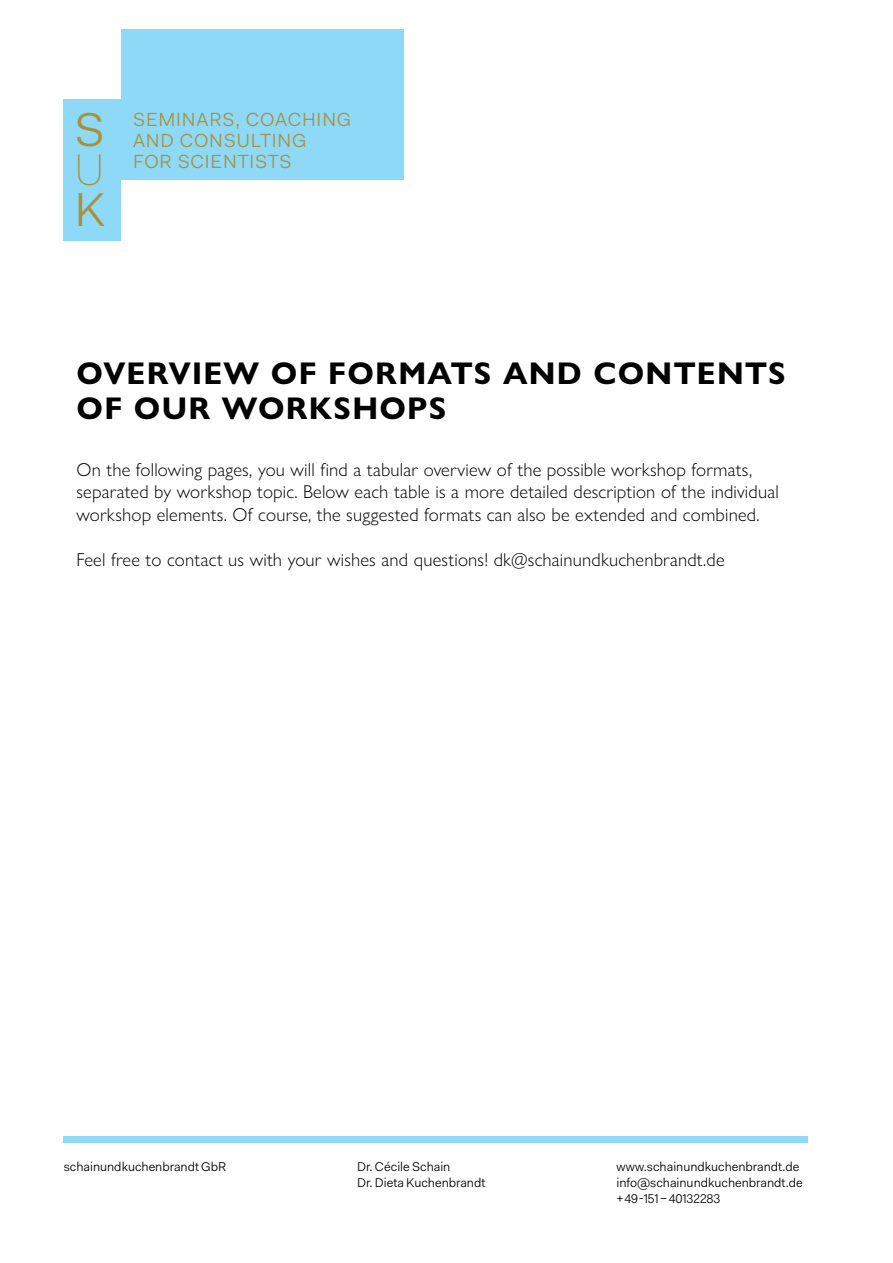
<style>
.page{position:relative;width:893px;height:1263px;background:#fff}
.page>*{position:absolute;margin:0;border:0;box-sizing:border-box;transform-origin:0 0}
.t1{font:47.7px "Fakt Pro Blond";color:#a89138}
.t2{font:100 44.4px "Fakt Pro";color:#a89138}
.GILL_TAB_ÜBER_21{font:700 31.5px/34.5px "Gill Sans Nova";letter-spacing:.04em;color:#000}
.t3{font:19.05px/21.1px "Fakt Pro Blond";letter-spacing:.045em;color:#a89138}
.Gill_CV_OHNE{font:300 18.75px/22.5px "Gill Sans Nova";letter-spacing:.01em;color:#000}
.t4{font:12.75px/15.8px "Fakt Pro Blond";color:#000}
</style>
<div class="page">
<div style="left:121px;top:30px;width:282px;height:150px;background:#8ed8f8"></div>
<div style="left:64px;top:99px;width:57px;height:142px;background:#8ed8f8"></div>
<div style="left:64px;top:1136px;width:744px;height:6px;background:#8ed8f8"></div>
<h1 class="t1" style="left:75px;top:98px;width:32px">S</h1>
<h2 class="t2" style="left:75px;top:140px;width:31px">U</h2>
<h1 class="t1" style="left:74px;top:178px;width:32px">K</h1>
<p class="t3" style="left:133px;top:108px;width:220px">SEMINARS, COACHING<br>AND CONSULTING<br>FOR SCIENTISTS</p>
<p class="GILL_TAB_ÜBER_21" style="left:77px;top:356px;width:711px">OVERVIEW OF FORMATS AND CONTENTS<br>OF OUR WORKSHOPS</p>
<p class="Gill_CV_OHNE" style="left:77px;top:458px;width:704px">On the following pages, you will find a tabular overview of the possible workshop formats, separated by workshop topic. Below each table is a more detailed description of the individual workshop elements. Of course, the suggested formats can also be extended and combined.</p>
<p class="Gill_CV_OHNE" style="left:77px;top:548px;width:650px">Feel free to contact us with your wishes and questions! dk@schainundkuchenbrandt.de</p>
<p class="t4" style="left:64px;top:1159px;width:164px">schainundkuchenbrandt GbR</p>
<p class="t4" style="left:357px;top:1159px;width:130px">Dr. Cécile Schain<br>Dr. Dieta Kuchenbrandt</p>
<p class="t4" style="left:617px;top:1159px;width:188px">www.schainundkuchenbrandt.de info@schainundkuchenbrandt.de +49-151–40132283</p>
</div>
